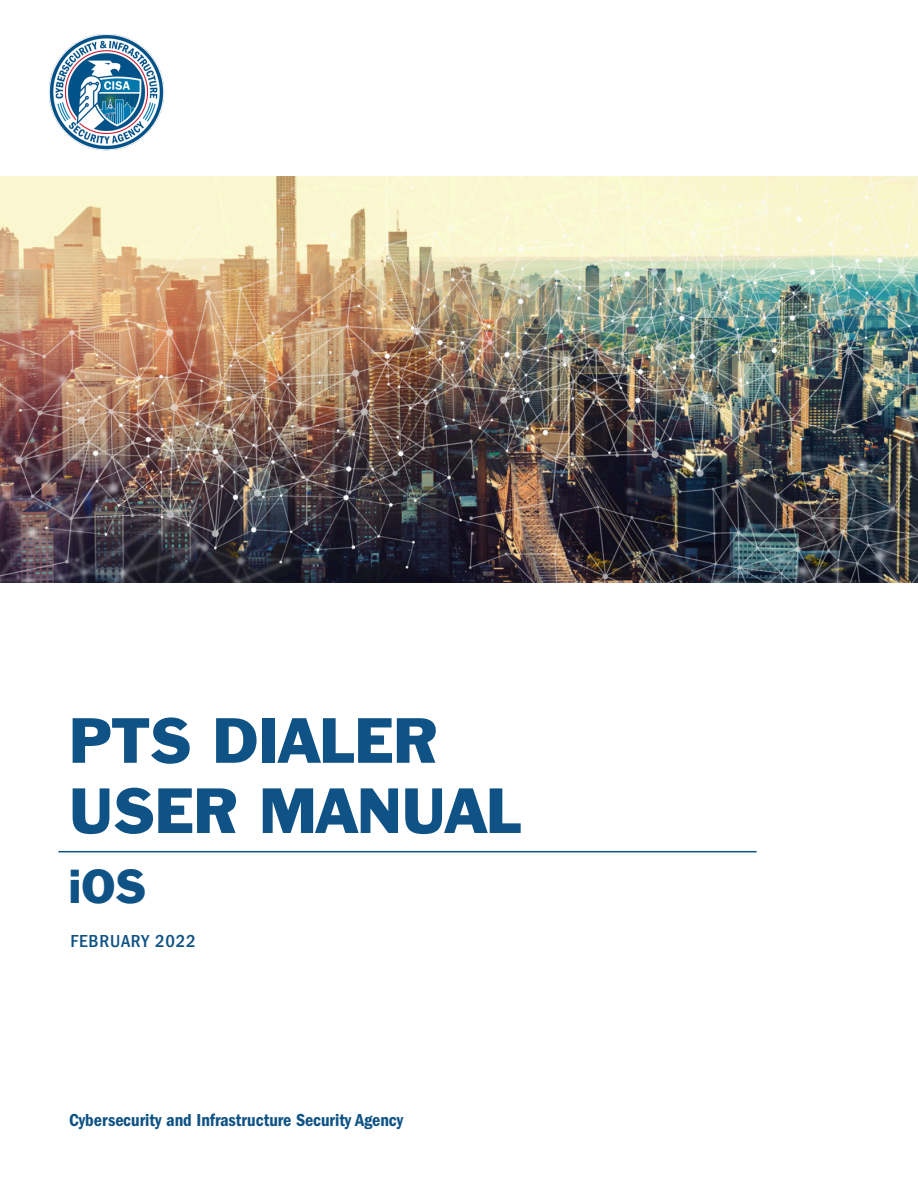
<style>
.page{position:relative;width:918px;height:1188px;background:#fff}
.page>*{position:absolute;margin:0;border:0;box-sizing:border-box;transform-origin:0 0}
.t1{font:58.5px/70.2px "Franklin Gothic";color:#0f5386}
.t2{font:43.5px "Franklin Gothic";color:#0f5386}
.t3{font:18px "Franklin Gothic LT Pro Cn Dm";color:#0f5386}
.t4{font:500 condensed 18px "Franklin Gothic LT Pro";letter-spacing:.04em;color:#0f5386;scale:1.04 1}
</style>
<div class="page">
<img style="left:0;top:176px;width:918px;height:406px">
<img style="left:48px;top:34px;width:117px;height:117px">
<hr style="left:58px;top:851px;width:699px;height:1px;background:#0e5486">
<p class="t1" style="left:69px;top:707px;width:454px">PTS DIALER<br>USER MANUAL</p>
<p class="t2" style="left:69px;top:858px;width:79px">iOS</p>
<p class="t4" style="left:70px;top:930px;width:122px">FEBRUARY 2022</p>
<p class="t3" style="left:69px;top:1110px;width:336px">Cybersecurity and Infrastructure Security Agency</p>
</div>
